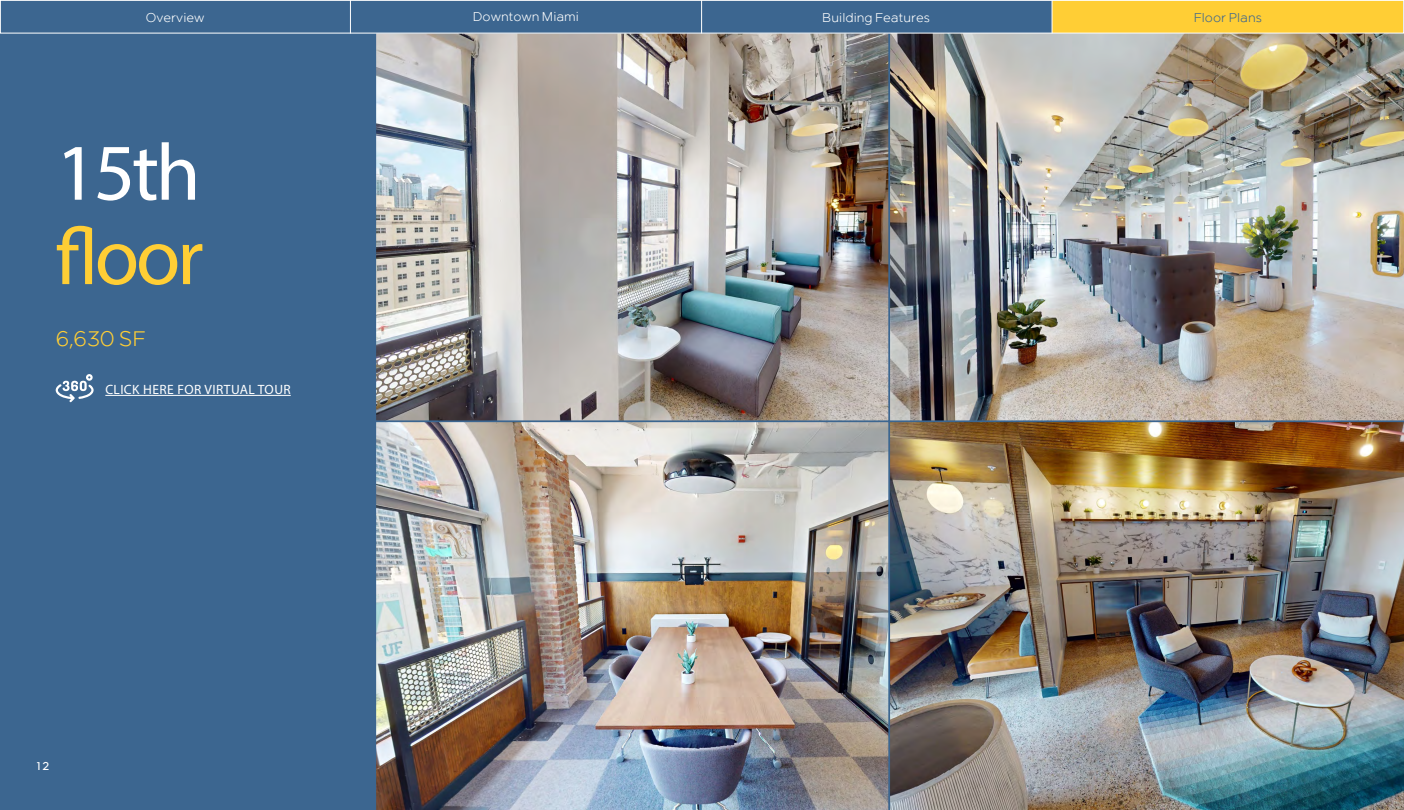
<style>
.page{position:relative;width:1404px;height:810px;background:#3c6690}
.page>*{position:absolute;margin:0;border:0;box-sizing:border-box;transform-origin:0 0}
.t1{font:80.93px "Myriad Pro";color:#ffce35}
.t2{font:80.93px "Myriad Pro";color:#fff}
.t3{font:300 21px "Shvo";color:#ffce35}
.t4{font:13.5px "Myriad Pro";letter-spacing:.03em;color:#fff}
.t5{font:300 12.75px "Shvo";color:#fff}
.t6{font:300 12.75px "Shvo";color:#3c6690}
.t7{font:700 11.25px "Shvo";color:#fff}
</style>
<div class="page">
<img style="left:378px;top:35px;width:509px;height:384px">
<img style="left:376px;top:422px;width:513px;height:388px">
<img style="left:889px;top:33px;width:515px;height:388px">
<img style="left:890px;top:422px;width:514px;height:388px">
<div style="left:1052px;top:0;width:351px;height:33px;background:#ffce35"></div>
<hr style="left:350px;top:0;width:1px;height:33px;background:#fff">
<hr style="left:701px;top:0;width:1px;height:33px;background:#fff">
<hr style="left:1052px;top:0;width:1px;height:33px;background:#fff">
<div style="left:0;top:0;width:1404px;height:33px;border:1px solid #fff"></div>
<svg style="left:56px;top:374px;width:38px;height:28px"></svg>
<hr style="left:105px;top:395px;width:186px;height:1px;background:#fff">
<p class="t5" style="left:146px;top:10px;width:60px">Overview</p>
<p class="t5" style="left:473px;top:9px;width:108px">Downtown Miami</p>
<p class="t5" style="left:822px;top:10px;width:109px">Building Features</p>
<p class="t6" style="left:1194px;top:10px;width:70px">Floor Plans</p>
<h1 class="t2" style="left:56px;top:123px;width:146px">15th</h1>
<h1 class="t1" style="left:56px;top:207px;width:149px">floor</h1>
<h2 class="t3" style="left:56px;top:326px;width:92px">6,630 SF</h2>
<p class="t4" style="left:105px;top:381px;width:187px">CLICK HERE FOR VIRTUAL TOUR</p>
<p class="t7" style="left:36px;top:759px;width:15px">12</p>
</div>
